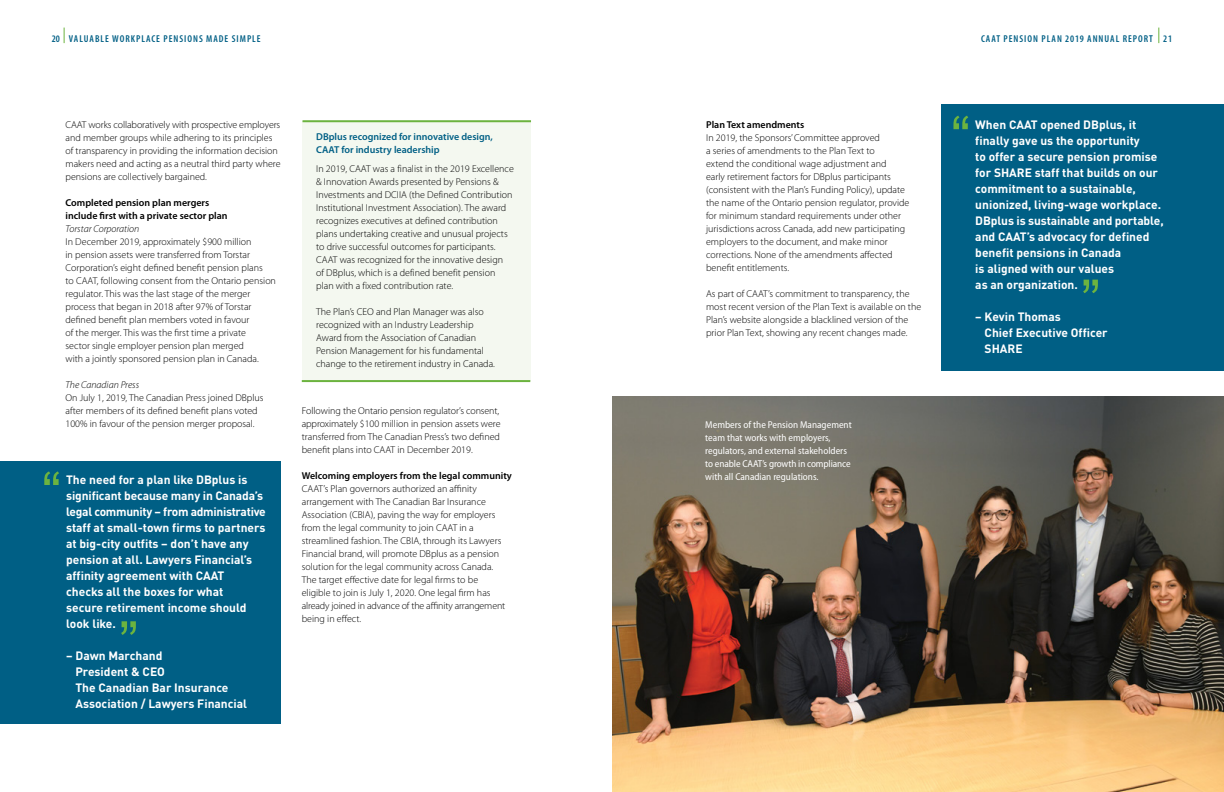
<style>
.page{position:relative;width:1224px;height:792px;background:#fff}
.page>*{position:absolute;margin:0;border:0;box-sizing:border-box;transform-origin:0 0}
.t1{font:58px "Arial";color:#6cb33f}
.t2{font:700 12px/16px "DIN Pro";color:#fff}
.t3{font:300 10px/13px "Myriad Pro";color:#000}
.t4{font:semi-condensed 10px/13px "Myriad Pro";color:#fff}
.t5{font:600 10px/13px "Myriad Pro";color:#000}
.t6{font:600 condensed 10px "Myriad Pro";letter-spacing:.1em;color:#005f85}
.t7{font:600 10px/13px "Myriad Pro";color:#005f85}
.t8{font:italic 300 10px "Myriad Pro";color:#000}
</style>
<div class="page">
<svg style="left:1158px;top:28px;width:1px;height:15px"></svg>
<svg style="left:64px;top:28px;width:1px;height:15px"></svg>
<div style="left:302px;top:121px;width:228px;height:260px;background:#f4f8f0"></div>
<hr style="left:303px;top:120px;width:228px;height:2px;background:#6cb33f">
<hr style="left:302px;top:380px;width:228px;height:2px;background:#6cb33f">
<img style="left:612px;top:396px;width:612px;height:396px">
<div style="left:942px;top:104px;width:282px;height:266px;background:#005f85"></div>
<div style="left:0;top:461px;width:281px;height:263px;background:#005f85"></div>
<p class="t6" style="left:52px;top:34px;width:210px">20 VALUABLE WORKPLACE PENSIONS MADE SIMPLE</p>
<p class="t6" style="left:981px;top:34px;width:193px">CAAT PENSION PLAN 2019 ANNUAL REPORT 21</p>
<p class="t3" style="left:66px;top:118px;width:217px">CAAT works collaboratively with prospective employers and member groups while adhering to its principles of transparency in providing the information decision makers need and acting as a neutral third party where pensions are collectively bargained.</p>
<p class="t5" style="left:66px;top:196px;width:164px">Completed pension plan mergers include first with a private sector plan</p>
<p class="t8" style="left:66px;top:223px;width:75px">Torstar Corporation</p>
<p class="t3" style="left:66px;top:235px;width:212px">In December 2019, approximately $900 million<br>in pension assets were transferred from Torstar Corporation’s eight defined benefit pension plans<br>to CAAT, following consent from the Ontario pension regulator. This was the last stage of the merger process that began in 2018 after 97% of Torstar defined benefit plan members voted in favour<br>of the merger. This was the first time a private<br>sector single employer pension plan merged<br>with a jointly sponsored pension plan in Canada.</p>
<p class="t8" style="left:66px;top:379px;width:75px">The Canadian Press</p>
<p class="t3" style="left:66px;top:391px;width:200px">On July 1, 2019, The Canadian Press joined DBplus after members of its defined benefit plans voted<br>100% in favour of the pension merger proposal.</p>
<h1 class="t1" style="left:42px;top:455px;width:21px">“</h1>
<p class="t2" style="left:66px;top:471px;width:201px">The need for a plan like DBplus is significant because many in Canada’s legal community – from administrative staff at small-town firms to partners at big-city outfits – don’t have any pension at all. Lawyers Financial’s affinity agreement with CAAT<br>checks all the boxes for what<br>secure retirement income should look like.</p>
<p class="t2" style="left:75px;top:647px;width:173px;text-indent:-9px">– Dawn Marchand<br>President &amp; CEO<br>The Canadian Bar Insurance<br>Association / Lawyers Financial</p>
<h1 class="t1" style="left:138px;top:651px;width:21px;rotate:-180deg">“</h1>
<p class="t7" style="left:316px;top:130px;width:178px">DBplus recognized for innovative design,<br>CAAT for industry leadership</p>
<p class="t3" style="left:316px;top:162px;width:199px">In 2019, CAAT was a finalist in the 2019 Excellence &amp; Innovation Awards presented by Pensions &amp; Investments and DCIIA (the Defined Contribution Institutional Investment Association). The award recognizes executives at defined contribution plans undertaking creative and unusual projects to drive successful outcomes for participants.<br>CAAT was recognized for the innovative design<br>of DBplus, which is a defined benefit pension plan with a fixed contribution rate.</p>
<p class="t3" style="left:316px;top:305px;width:180px">The Plan’s CEO and Plan Manager was also recognized with an Industry Leadership Award from the Association of Canadian Pension Management for his fundamental change to the retirement industry in Canada.</p>
<p class="t3" style="left:302px;top:405px;width:200px">Following the Ontario pension regulator’s consent, approximately $100 million in pension assets were transferred from The Canadian Press’s two defined benefit plans into CAAT in December 2019.</p>
<p class="t5" style="left:302px;top:470px;width:212px">Welcoming employers from the legal community</p>
<p class="t3" style="left:302px;top:483px;width:205px">CAAT’s Plan governors authorized an affinity arrangement with The Canadian Bar Insurance Association (CBIA), paving the way for employers from the legal community to join CAAT in a streamlined fashion. The CBIA, through its Lawyers Financial brand, will promote DBplus as a pension solution for the legal community across Canada.<br>The target effective date for legal firms to be eligible to join is July 1, 2020. One legal firm has already joined in advance of the affinity arrangement being in effect.</p>
<p class="t5" style="left:706px;top:118px;width:100px">Plan Text amendments</p>
<p class="t3" style="left:706px;top:131px;width:205px">In 2019, the Sponsors’ Committee approved<br>a series of amendments to the Plan Text to<br>extend the conditional wage adjustment and<br>early retirement factors for DBplus participants (consistent with the Plan’s Funding Policy), update the name of the Ontario pension regulator, provide for minimum standard requirements under other jurisdictions across Canada, add new participating employers to the document, and make minor corrections. None of the amendments affected benefit entitlements.</p>
<p class="t3" style="left:706px;top:287px;width:217px">As part of CAAT’s commitment to transparency, the most recent version of the Plan Text is available on the Plan’s website alongside a blacklined version of the prior Plan Text, showing any recent changes made.</p>
<p class="t4" style="left:705px;top:418px;width:148px">Members of the Pension Management team that works with employers, regulators, and external stakeholders to enable CAAT’s growth in compliance with all Canadian regulations.</p>
<h1 class="t1" style="left:951px;top:99px;width:21px">“</h1>
<p class="t2" style="left:975px;top:115px;width:190px">When CAAT opened DBplus, it finally gave us the opportunity<br>to offer a secure pension promise for SHARE staff that builds on our commitment to a sustainable, unionized, living-wage workplace.<br>DBplus is sustainable and portable, and CAAT’s advocacy for defined benefit pensions in Canada<br>is aligned with our values<br>as an organization.</p>
<p class="t2" style="left:985px;top:307px;width:125px;text-indent:-9px">– Kevin Thomas<br>Chief Executive Officer<br>SHARE</p>
<h1 class="t1" style="left:1100px;top:309px;width:21px;rotate:-180deg">“</h1>
</div>
